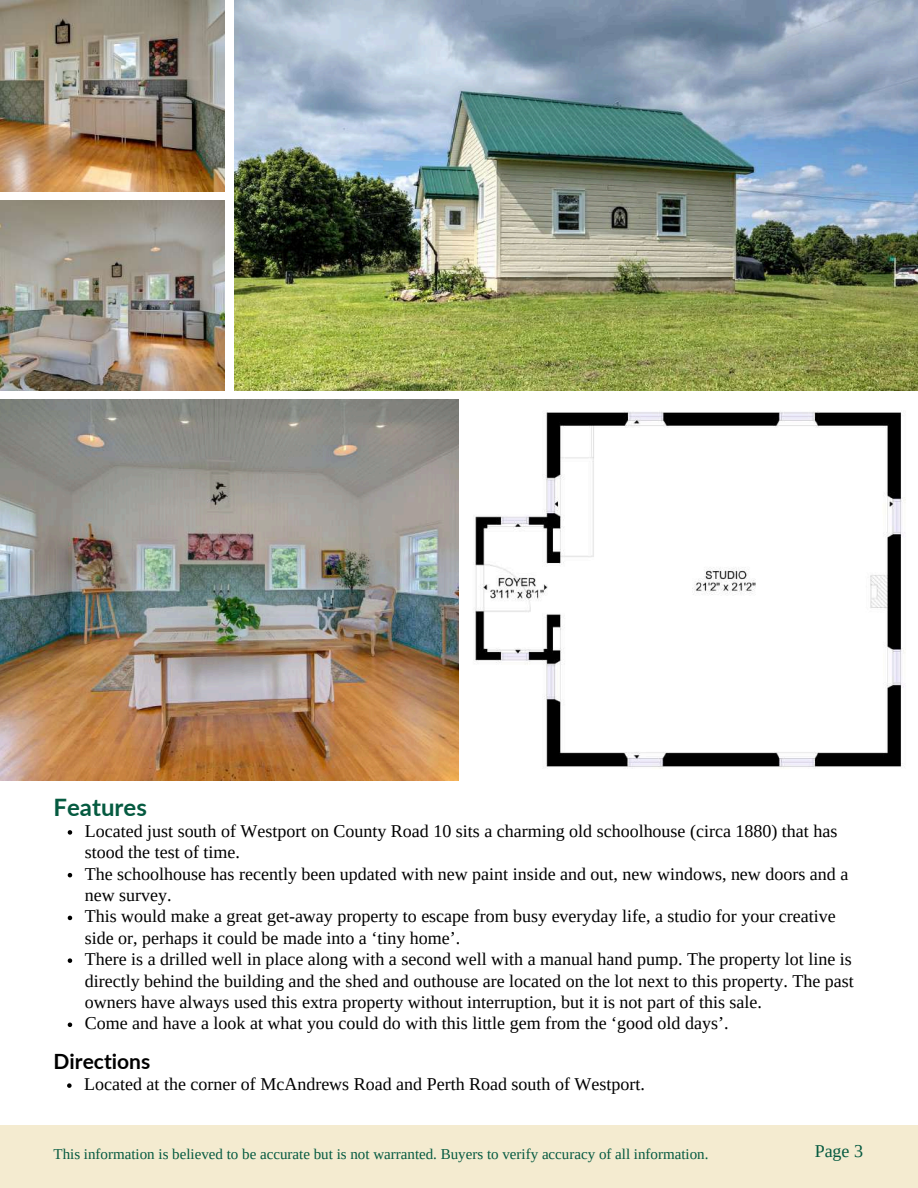
<style>
.page{position:relative;width:918px;height:1188px;background:#fff}
.page>*{position:absolute;margin:0;border:0;box-sizing:border-box;transform-origin:0 0}
.t1{font:700 24px "Lato";color:#055a40}
.t2{font:700 21px "Lato";color:#000}
.t3{font:18px/21.3px "Tinos";color:#000}
.t4{font:18px "Tinos";color:#055a40}
.t5{font:15px "Tinos";color:#055a40}
</style>
<div class="page">
<img style="left:473px;top:411px;width:433px;height:358px">
<img style="left:0;top:399px;width:459px;height:382px">
<img style="left:0;top:0;width:225px;height:191px">
<img style="left:0;top:200px;width:225px;height:190px">
<img style="left:234px;top:0;width:684px;height:390px">
<div style="left:0;top:1125px;width:918px;height:63px;background:#f4ebd0"></div>
<svg style="left:68px;top:830px;width:4px;height:5px"></svg>
<svg style="left:68px;top:873px;width:4px;height:4px"></svg>
<svg style="left:68px;top:916px;width:4px;height:4px"></svg>
<svg style="left:68px;top:958px;width:4px;height:5px"></svg>
<svg style="left:68px;top:1023px;width:4px;height:4px"></svg>
<svg style="left:67px;top:1083px;width:5px;height:5px"></svg>
<h1 class="t1" style="left:54px;top:793px;width:95px">Features</h1>
<p class="t3" style="left:85px;top:820px;width:771px">Located just south of Westport on County Road 10 sits a charming old schoolhouse (circa 1880) that has stood the test of time.<br>The schoolhouse has recently been updated with new paint inside and out, new windows, new doors and a new survey.<br>This would make a great get-away property to escape from busy everyday life, a studio for your creative side or, perhaps it could be made into a ‘tiny home’.<br>There is a drilled well in place along with a second well with a manual hand pump. The property lot line is directly behind the building and the shed and outhouse are located on the lot next to this property. The past owners have always used this extra property without interruption, but it is not part of this sale.<br>Come and have a look at what you could do with this little gem from the ‘good old days’.</p>
<p class="t2" style="left:54px;top:1049px;width:98px">Directions</p>
<p class="t3" style="left:84px;top:1073px;width:562px">Located at the corner of McAndrews Road and Perth Road south of Westport.</p>
<p class="t5" style="left:54px;top:1146px;width:656px">This information is believed to be accurate but is not warranted. Buyers to verify accuracy of all information.</p>
<p class="t4" style="left:815px;top:1141px;width:50px">Page 3</p>
</div>
